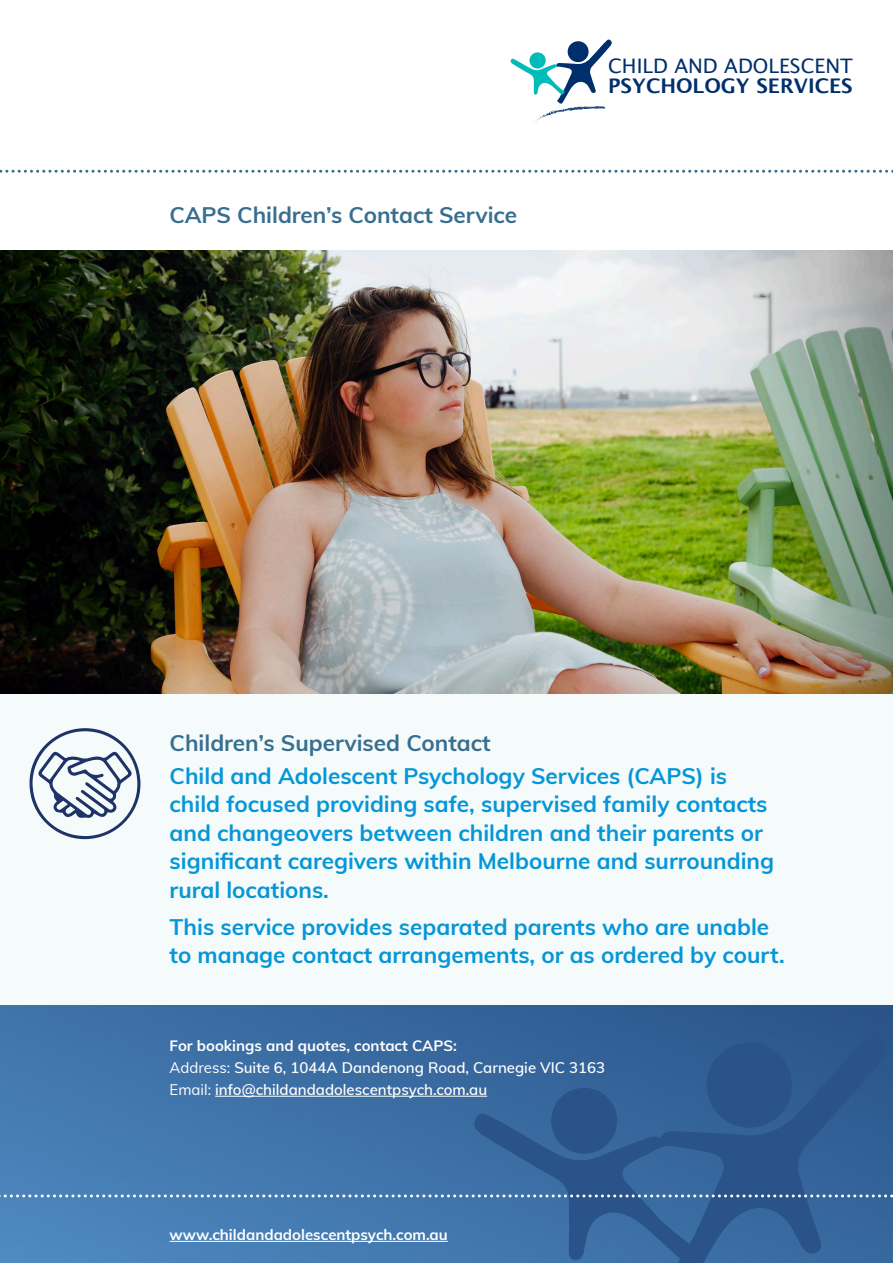
<style>
.page{position:relative;width:893px;height:1263px;background:#fff}
.page>*{position:absolute;margin:0;border:0;box-sizing:border-box;transform-origin:0 0}
.Heading_B{font:700 22.5px/28.5px "Muli";color:#0696d7}
.Heading_A{font:700 22.5px "Muli";color:#386e8f}
.t1{font:700 20.1px "Lucida Grande";color:#002f6c}
.t2{font:19.95px "Lucida Grande";color:#002f6c}
.header_01{font:600 15px "Muli";color:#fff}
.header_01-2{font:700 15px "Muli";color:#fff}
.s1{font-weight:400}
</style>
<div class="page">
<div style="left:0;top:678px;width:893px;height:347px;background:#f4fbfa"></div>
<img style="left:0;top:1006px;width:893px;height:257px">
<svg style="left:0;top:170px;width:893px;height:3px"></svg>
<svg style="left:0;top:1037px;width:893px;height:225px;background:#3b6da3"></svg>
<hr style="left:215px;top:1096px;width:272px;height:1px;background:#fff">
<hr style="left:170px;top:1241px;width:278px;height:1px;background:#fff">
<svg style="left:510px;top:39px;width:102px;height:84px"></svg>
<img style="left:0;top:251px;width:893px;height:442px">
<svg style="left:29px;top:728px;width:112px;height:111px"></svg>
<p class="Heading_A" style="left:170px;top:199px;width:349px">CAPS Children’s Contact Service</p>
<p class="t2" style="left:608px;top:54px;width:246px">CHILD AND ADOLESCENT</p>
<p class="t1" style="left:608px;top:70px;width:246px">PSYCHOLOGY SERVICES</p>
<p class="Heading_A" style="left:170px;top:726px;width:323px">Children’s Supervised Contact</p>
<p class="Heading_B" style="left:170px;top:760px;width:606px">Child and Adolescent Psychology Services (CAPS) is child focused providing safe, supervised family contacts and changeovers between children and their parents or significant caregivers within Melbourne and surrounding rural locations.</p>
<p class="Heading_B" style="left:170px;top:911px;width:617px">This service provides separated parents who are unable to manage contact arrangements, or as ordered by court.</p>
<p class="header_01-2" style="left:170px;top:1034px;width:289px">For bookings and quotes, contact CAPS:</p>
<p class="header_01" style="left:170px;top:1056px;width:437px"><span class="s1">Address:</span> Suite 6, 1044A Dandenong Road, Carnegie VIC 3163</p>
<p class="header_01" style="left:170px;top:1079px;width:319px"><span class="s1">Email:</span> info@childandadolescentpsych.com.au</p>
<p class="header_01-2" style="left:170px;top:1224px;width:280px">www.childandadolescentpsych.com.au</p>
</div>
